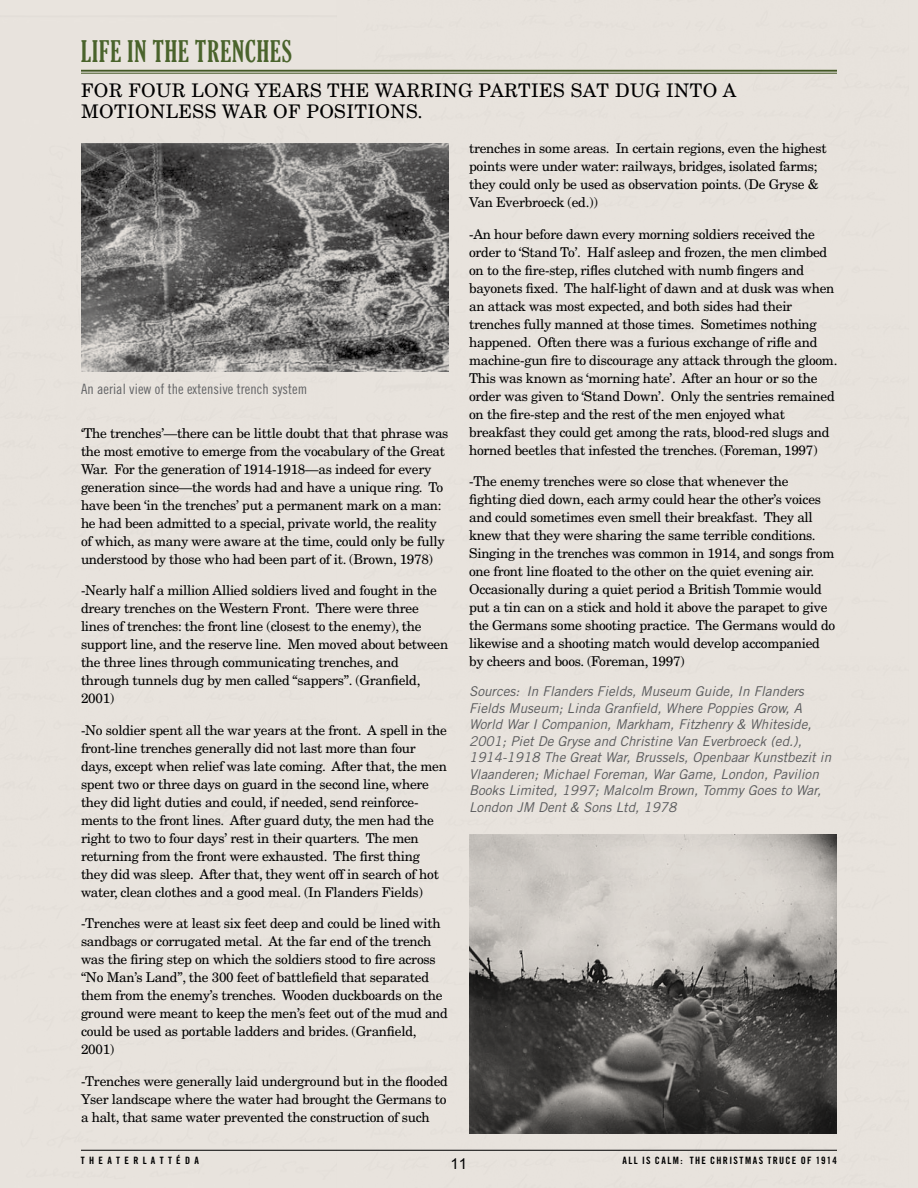
<style>
.page{position:relative;width:918px;height:1188px;background:#fff}
.page>*{position:absolute;margin:0;border:0;box-sizing:border-box;transform-origin:0 0}
.t1{font:extra-condensed 28.5px "Gloucester";letter-spacing:.04em;color:#4a632c}
.t2{font:18.75px "New Century Schlbk LT Std";letter-spacing:.02em;color:#000}
.t3{font:15px "Arial";color:#000}
.t4{font:14.25px "Trade Gothic LT Std Cn 18";letter-spacing:.005em;color:#636466}
.t5{font:13.5px/18px "New Century Schlbk LT Std";letter-spacing:-.02em;color:#000}
.t6{font:italic 13.5px/16.5px "Trade Gothic LT Std";color:#58595b}
.t7{font:10.2px "Trade Gothic LT Std Bd Cn 20";letter-spacing:.13em;color:#000}
.t8{font:10.2px "Trade Gothic LT Std Bd Cn 20";letter-spacing:.425em;color:#000}
</style>
<div class="page">
<div style="left:0;top:325px;width:918px;height:863px;background:#e8e3dd"></div>
<div style="left:0;top:15px;width:336px;height:310px;background:#e8e3dd"></div>
<div style="left:336px;top:0;width:582px;height:325px;background:#e8e3dd"></div>
<img style="left:81px;top:144px;width:368px;height:228px">
<img style="left:469px;top:835px;width:368px;height:299px">
<hr style="left:81px;top:70px;width:756px;height:2px;background:#4a632c">
<hr style="left:81px;top:73px;width:756px;height:1px;background:#4a632c">
<h1 class="t1" style="left:81px;top:36px;width:211px">LIFE IN THE TRENCHES</h1>
<h2 class="t2" style="left:81px;top:79px;width:202px">For four long years</h2>
<h2 class="t2" style="left:327px;top:79px;width:15px">the</h2>
<h2 class="t2" style="left:375px;top:79px;width:15px">warring</h2>
<h2 class="t2" style="left:479px;top:79px;width:14px">parties</h2>
<h2 class="t2" style="left:571px;top:79px;width:14px">sat</h2>
<h2 class="t2" style="left:615px;top:79px;width:64px">dug int</h2>
<h2 class="t2" style="left:703px;top:79px;width:32px">o a</h2>
<h2 class="t2" style="left:81px;top:100px;width:84px">motionless</h2>
<h2 class="t2" style="left:222px;top:100px;width:17px">war</h2>
<h2 class="t2" style="left:273px;top:100px;width:73px">of positi</h2>
<h2 class="t2" style="left:375px;top:100px;width:49px">ons.</h2>
<p class="t4" style="left:81px;top:381px;width:228px">An aerial view of the extensive trench system</p>
<p class="t5" style="left:81px;top:424px;width:369px">‘The trenches’—there can be little doubt that that phrase was the most emotive to emerge from the vocabulary of the Great War. For the generation of 1914-1918—as indeed for every generation since—the words had and have a unique ring. To have been ‘in the trenches’ put a permanent mark on a man: he had been admitted to a special, private world, the reality of which, as many were aware at the time, could only be fully understood by those who had been part of it. (Brown, 1978)</p>
<p class="t5" style="left:81px;top:581px;width:369px">-Nearly half a million Allied soldiers lived and fought in the dreary trenches on the Western Front. There were three lines of trenches: the front line (closest to the enemy), the support line, and the reserve line. Men moved about between the three lines through communicating trenches, and through tunnels dug by men called “sappers”. (Granfield, 2001)</p>
<p class="t5" style="left:81px;top:721px;width:368px">-No soldier spent all the war years at the front. A spell in the front-line trenches generally did not last more than four days, except when relief was late coming. After that, the men spent two or three days on guard in the second line, where they did light duties and could, if needed, send reinforce&shy;ments to the front lines. After guard duty, the men had the right to two to four days’ rest in their quarters. The men returning from the front were exhausted. The first thing they did was sleep. After that, they went off in search of hot water, clean clothes and a good meal. (In Flanders Fields)</p>
<p class="t5" style="left:81px;top:914px;width:369px">-Trenches were at least six feet deep and could be lined with sandbags or corrugated metal. At the far end of the trench was the firing step on which the soldiers stood to fire across “No Man’s Land”, the 300 feet of battlefield that separated them from the enemy’s trenches. Wooden duckboards on the ground were meant to keep the men’s feet out of the mud and could be used as portable ladders and brides. (Granfield, 2001)</p>
<p class="t5" style="left:81px;top:1072px;width:368px;text-align:justify">-Trenches were generally laid underground but in the flooded Yser landscape where the water had brought the Germans to a halt, that same water prevented the construction of such</p>
<p class="t5" style="left:469px;top:140px;width:359px">trenches in some areas. In certain regions, even the highest points were under water: railways, bridges, isolated farms; they could only be used as observation points. (De Gryse &amp; Van Everbroeck (ed.))</p>
<p class="t5" style="left:469px;top:225px;width:370px">-An hour before dawn every morning soldiers received the order to ‘Stand To’. Half asleep and frozen, the men climbed on to the fire-step, rifles clutched with numb fingers and bayonets fixed. The half-light of dawn and at dusk was when an attack was most expected, and both sides had their trenches fully manned at those times. Sometimes nothing happened. Often there was a furious exchange of rifle and machine-gun fire to discourage any attack through the gloom.<br>This was known as ‘morning hate’. After an hour or so the order was given to ‘Stand Down’. Only the sentries remained on the fire-step and the rest of the men enjoyed what breakfast they could get among the rats, blood-red slugs and horned beetles that infested the trenches. (Foreman, 1997)</p>
<p class="t5" style="left:469px;top:473px;width:368px">-The enemy trenches were so close that whenever the fighting died down, each army could hear the other’s voices and could sometimes even smell their breakfast. They all knew that they were sharing the same terrible conditions.<br>Singing in the trenches was common in 1914, and songs from one front line floated to the other on the quiet evening air.<br>Occasionally during a quiet period a British Tommie would put a tin can on a stick and hold it above the parapet to give the Germans some shooting practice. The Germans would do likewise and a shooting match would develop accompanied by cheers and boos. (Foreman, 1997)</p>
<p class="t6" style="left:469px;top:683px;width:364px">Sources: In Flanders Fields, Museum Guide, In Flanders Fields Museum; Linda Granfield, Where Poppies Grow, A World War I Companion, Markham, Fitzhenry &amp; Whiteside, 2001; Piet De Gryse and Christine Van Everbroeck (ed.), 1914-1918 The Great War, Brussels, Openbaar Kunstbezit in Vlaanderen; Michael Foreman, War Game, London, Pavilion Books Limited, 1997; Malcolm Brown, Tommy Goes to War, London JM Dent &amp; Sons Ltd, 1978</p>
<p class="t8" style="left:81px;top:1155px;width:119px">THEATER LATTÉ DA</p>
<p class="t7" style="left:622px;top:1155px;width:216px">ALL IS CALM: THE CHRISTMAS TRUCE OF 1914</p>
<p class="t3" style="left:451px;top:1153px;width:18px">11</p>
</div>
